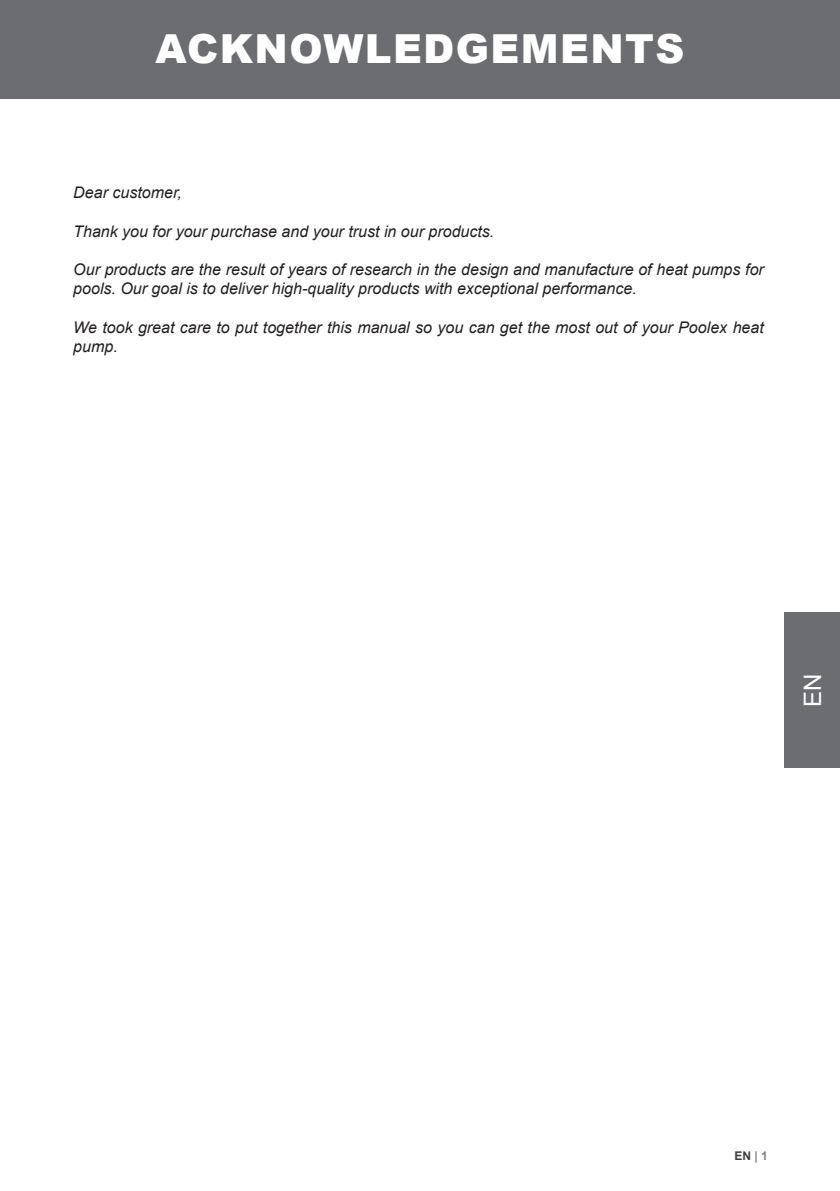
<style>
.page{position:relative;width:840px;height:1191px;background:#fff}
.page>*{position:absolute;margin:0;border:0;box-sizing:border-box;transform-origin:0 0}
.TITRE_Black{font:900 40px "Arial";letter-spacing:.035em;color:#fff}
.t1{font:24px "Arial";color:#fff}
.TITRE_Black-2{font:italic 16px/19.2px "Arial";color:#231f20}
.t2{font:700 12px "Arial";color:#3e3e3f}
.s1{color:#808285}
</style>
<div class="page">
<div style="left:0;top:0;width:839px;height:98px;background:#6c6d70"></div>
<div style="left:784px;top:613px;width:55px;height:155px;background:#6c6d70"></div>
<p class="TITRE_Black" style="left:155px;top:20px;width:530px">ACKNOWLEDGEMENTS</p>
<p class="TITRE_Black-2" style="left:73px;top:183px;width:110px">Dear customer,</p>
<p class="TITRE_Black-2" style="left:73px;top:222px;width:422px">Thank you for your purchase and your trust in our products.</p>
<p class="TITRE_Black-2" style="left:73px;top:260px;width:691px">Our products are the result of years of research in the design and manufacture of heat pumps for pools. Our goal is to deliver high-quality products with exceptional performance.</p>
<p class="TITRE_Black-2" style="left:73px;top:318px;width:691px">We took great care to put together this manual so you can get the most out of your Poolex heat pump.</p>
<h2 class="t1" style="left:795px;top:707px;width:35px;rotate:-90deg">EN</h2>
<p class="t2" style="left:734px;top:1147px;width:35px">EN <span class="s1">| 1</span></p>
</div>
